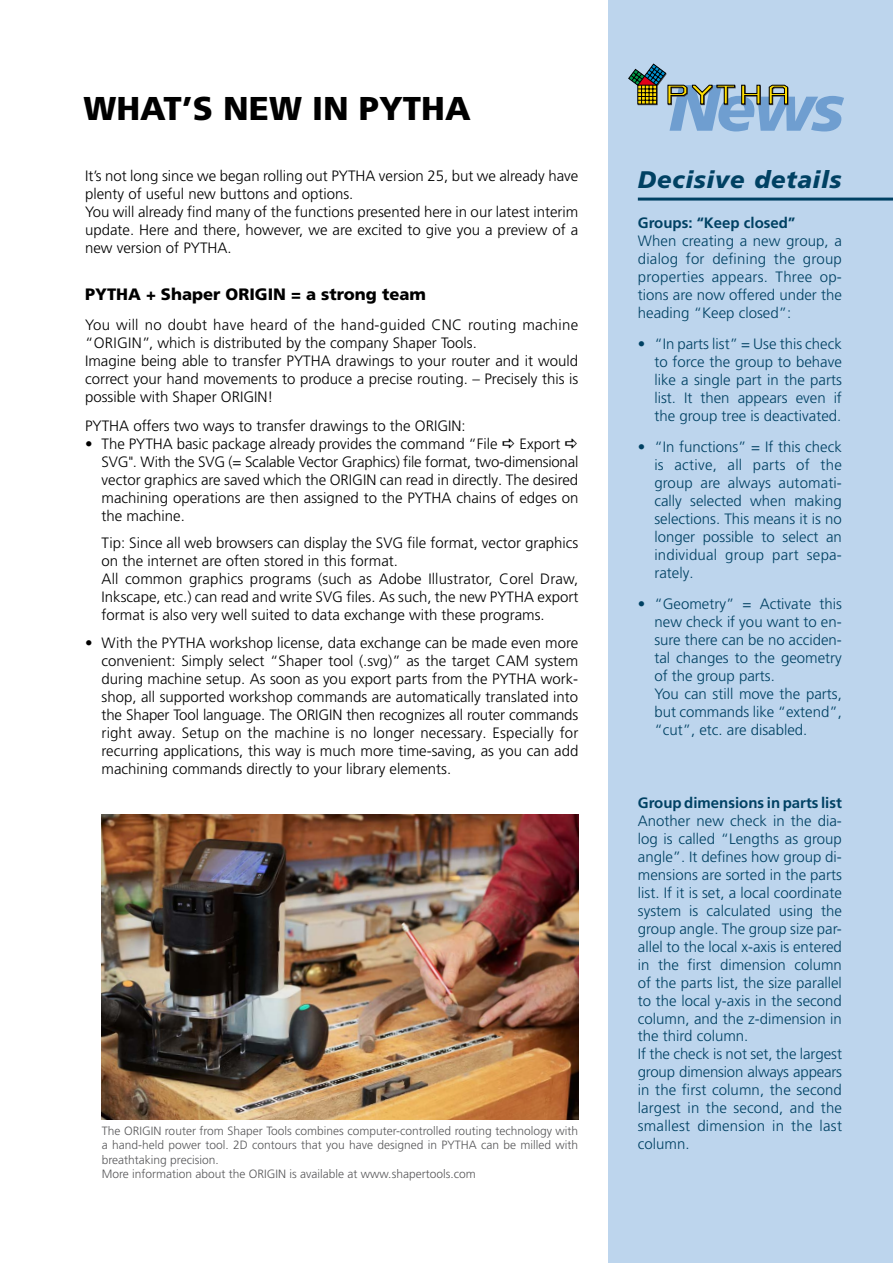
<style>
.page{position:relative;width:893px;height:1263px;background:#fff}
.page>*{position:absolute;margin:0;border:0;box-sizing:border-box;transform-origin:0 0}
.t1{font:italic 900 65.4px "Frutiger LT Pro";color:#6f9ed0}
.t2{font:900 33px "Frutiger LT Pro";color:#000}
.t3{font:italic 900 24px "Frutiger LT Pro";letter-spacing:.02em;color:#004163}
.t4{font:900 16.5px "Frutiger LT Pro";color:#000}
.t5{font:300 15px/18px "Frutiger LT Pro";color:#000}
.t6{font:300 15px/17.9px "Frutiger LT Pro";color:#004163;text-align:justify}
.t7{font:700 15px "Frutiger LT Pro";color:#004163}
.t8{font:300 12px/14.4px "Frutiger LT Pro";color:#58585a}
</style>
<div class="page">
<div style="left:608px;top:0;width:285px;height:1263px;background:#bdd5ed"></div>
<hr style="left:638px;top:198px;width:255px;height:3px;background:#004163">
<svg style="left:628px;top:64px;width:160px;height:41px"></svg>
<img style="left:102px;top:815px;width:476px;height:304px">
<h2 class="t2" style="left:83px;top:88px;width:389px">WHAT’S NEW IN PYTHA</h2>
<p class="t5" style="left:85px;top:167px;width:495px">It’s not long since we began rolling out PYTHA version 25, but we already have plenty of useful new buttons and options.<br>You will already find many of the functions presented here in our latest interim update. Here and there, however, we are excited to give you a preview of a new version of PYTHA.</p>
<p class="t4" style="left:85px;top:284px;width:342px">PYTHA + Shaper ORIGIN = a strong team</p>
<p class="t5" style="left:85px;top:316px;width:495px">You will no doubt have heard of the hand-guided CNC routing machine “ORIGIN”, which is distributed by the company Shaper Tools.<br>Imagine being able to transfer PYTHA drawings to your router and it would correct your hand movements to produce a precise routing. – Precisely this is possible with Shaper ORIGIN!</p>
<p class="t5" style="left:85px;top:416px;width:382px">PYTHA offers two ways to transfer drawings to the ORIGIN:</p>
<p class="t5" style="left:85px;top:434px;width:414px">• The PYTHA basic package already provides the command “File</p>
<p class="t5" style="left:102px;top:434px;width:478px;text-indent:418px">Export SVG". With the SVG (= Scalable Vector Graphics) file format, two-dimensional vector graphics are saved which the ORIGIN can read in directly. The desired machining operations are then assigned to the PYTHA chains of edges on the machine.</p>
<p class="t5" style="left:102px;top:533px;width:478px">Tip: Since all web browsers can display the SVG file format, vector graphics on the internet are often stored in this format.<br>All common graphics programs (such as Adobe Illustrator, Corel Draw, Inkscape, etc.) can read and write SVG files. As such, the new PYTHA export format is also very well suited to data exchange with these programs.</p>
<p class="t5" style="left:102px;top:634px;width:478px;text-align:justify;text-indent:-16px">• With the PYTHA workshop license, data exchange can be made even more convenient: Simply select “Shaper tool (.svg)” as the target CAM system during machine setup. As soon as you export parts from the PYTHA work&shy;shop, all supported workshop commands are automatically translated into the Shaper Tool language. The ORIGIN then recognizes all router commands right away. Setup on the machine is no longer necessary. Especially for recurring applications, this way is much more time-saving, as you can add machining commands directly to your library elements.</p>
<p class="t8" style="left:102px;top:1123px;width:478px">The ORIGIN router from Shaper Tools combines computer-controlled routing technology with a hand-held power tool. 2D contours that you have designed in PYTHA can be milled with breathtaking precision.<br>More information about the ORIGIN is available at www.shapertools.com</p>
<h1 class="t1" style="left:669px;top:69px;width:177px">News</h1>
<h3 class="t3" style="left:638px;top:165px;width:205px">Decisive details</h3>
<p class="t7" style="left:638px;top:214px;width:159px">Groups: “Keep closed”</p>
<p class="t6" style="left:638px;top:232px;width:206px">When creating a new group, a dialog for defining the group properties appears. Three op&shy;tions are now offered under the heading “Keep closed”:</p>
<p class="t6" style="left:654px;top:335px;width:189px;text-indent:-16px">• “In parts list” = Use this check to force the group to behave like a single part in the parts list. It then appears even if the group tree is deactivated.</p>
<p class="t6" style="left:654px;top:438px;width:189px;text-indent:-16px">• “In functions” = If this check is active, all parts of the group are always automati&shy;cally selected when making selections. This means it is no longer possible to select an individual group part sepa&shy;rately.</p>
<p class="t6" style="left:654px;top:595px;width:189px;text-align:left;text-indent:-16px">• “Geometry” = Activate this new check if you want to en&shy;sure there can be no acciden&shy;tal changes to the geometry of the group parts.<br>You can still move the parts, but commands like “extend”, “cut”, etc. are disabled.</p>
<p class="t7" style="left:638px;top:794px;width:206px">Group dimensions in parts list</p>
<p class="t6" style="left:638px;top:812px;width:206px;text-align:left">Another new check in the dia&shy;log is called “Lengths as group angle”. It defines how group di&shy;mensions are sorted in the parts list. If it is set, a local coordinate system is calculated using the group angle. The group size par&shy;allel to the local x-axis is entered in the first dimension column of the parts list, the size parallel to the local y-axis in the second column, and the z-dimension in the third column.<br>If the check is not set, the largest group dimension always appears in the first column, the second largest in the second, and the smallest dimension in the last column.</p>
</div>
